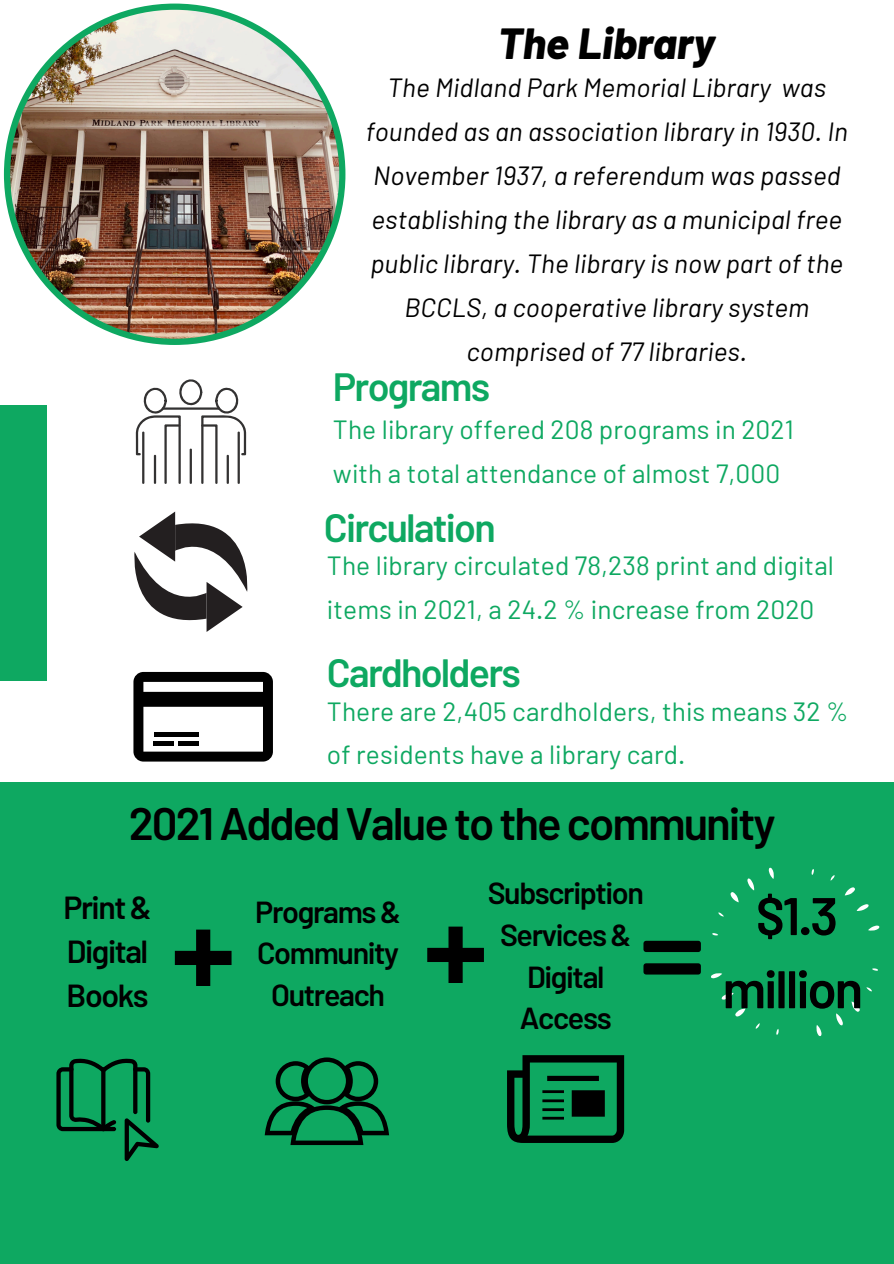
<style>
.page{position:relative;width:894px;height:1264px;background:#fff}
.page>*{position:absolute;margin:0;border:0;box-sizing:border-box;transform-origin:0 0}
.t1{font:600 52.8px/73.2px "Barlow";letter-spacing:-.045em;color:#000;text-align:center}
.t2{font:600 45.45px "Barlow";letter-spacing:-.045em;color:#000}
.t3{font:italic 800 43.5px "Barlow";color:#000}
.t4{font:600 39.3px "Barlow";letter-spacing:-.045em;color:#0ea861}
.t5{font:600 31.95px/43.8px "Barlow";letter-spacing:-.045em;color:#000;text-align:justify}
.t6{font:600 30.3px/41.7px "Barlow";letter-spacing:-.045em;color:#000;text-align:center}
.t7{font:italic 26.25px/43.8px "Barlow";letter-spacing:.005em;color:#000;text-align:center}
.t8{font:26.25px/43.8px "Barlow";letter-spacing:.005em;color:#0ea861}
</style>
<div class="page">
<div style="left:0;top:405px;width:47px;height:275px;background:#0ea861"></div>
<div style="left:0;top:782px;width:893px;height:481px;background:#0ea861"></div>
<img style="left:4px;top:4px;width:341px;height:341px">
<svg style="left:136px;top:379px;width:110px;height:105px"></svg>
<hr style="left:226px;top:455px;width:3px;height:29px;background:#333232">
<svg style="left:134px;top:511px;width:114px;height:121px"></svg>
<svg style="left:175px;top:929px;width:56px;height:56px"></svg>
<svg style="left:56px;top:1058px;width:103px;height:102px"></svg>
<svg style="left:101px;top:1067px;width:4px;height:64px"></svg>
<svg style="left:265px;top:1057px;width:124px;height:87px"></svg>
<svg style="left:507px;top:1055px;width:117px;height:87px"></svg>
<div style="left:643px;top:940px;width:57px;height:12px;background:#000;border-radius:3px"></div>
<div style="left:643px;top:963px;width:57px;height:11px;background:#000;border-radius:3px"></div>
<svg style="left:711px;top:867px;width:168px;height:169px"></svg>
<svg style="left:427px;top:926px;width:56px;height:56px"></svg>
<svg style="left:133px;top:672px;width:140px;height:89px"></svg>
<div style="left:154px;top:731px;width:44px;height:5px;background:#000"></div>
<div style="left:154px;top:741px;width:20px;height:5px;background:#000"></div>
<div style="left:178px;top:741px;width:20px;height:5px;background:#000"></div>
<p class="t3" style="left:497px;top:15px;width:219px">The Library</p>
<h3 class="t7" style="left:365px;top:65px;width:483px">The Midland Park Memorial Library was founded as an association library in 1930. In November 1937, a referendum was passed establishing the library as a municipal free public library. The library is now part of the BCCLS, a cooperative library system comprised of 77 libraries.</h3>
<p class="t4" style="left:333px;top:362px;width:159px">Programs</p>
<h2 class="t8" style="left:333px;top:406px;width:462px">The library offered 208 programs in 2021 with a total attendance of almost 7,000</h2>
<h3 class="t4" style="left:324px;top:502px;width:173px">Circulation</h3>
<p class="t8" style="left:327px;top:543px;width:508px">The library circulated 78,238 print and digital items in 2021, a 24.2 % increase from 2020</p>
<h2 class="t4" style="left:327px;top:647px;width:195px">Cardholders</h2>
<h4 class="t8" style="left:327px;top:688px;width:523px">There are 2,405 cardholders, this means 32 % of residents have a library card.</h4>
<p class="t2" style="left:129px;top:794px;width:648px">2021 Added Value to the community</p>
<p class="t5" style="left:63px;top:884px;width:90px">Print &amp; Digital Books</p>
<h3 class="t6" style="left:255px;top:889px;width:147px">Programs &amp;<br>Community<br>Outreach</h3>
<p class="t6" style="left:487px;top:871px;width:158px">Subscription<br>Services &amp;<br>Digital<br>Access</p>
<p class="t1" style="left:722px;top:877px;width:142px">$1.3 million</p>
</div>
